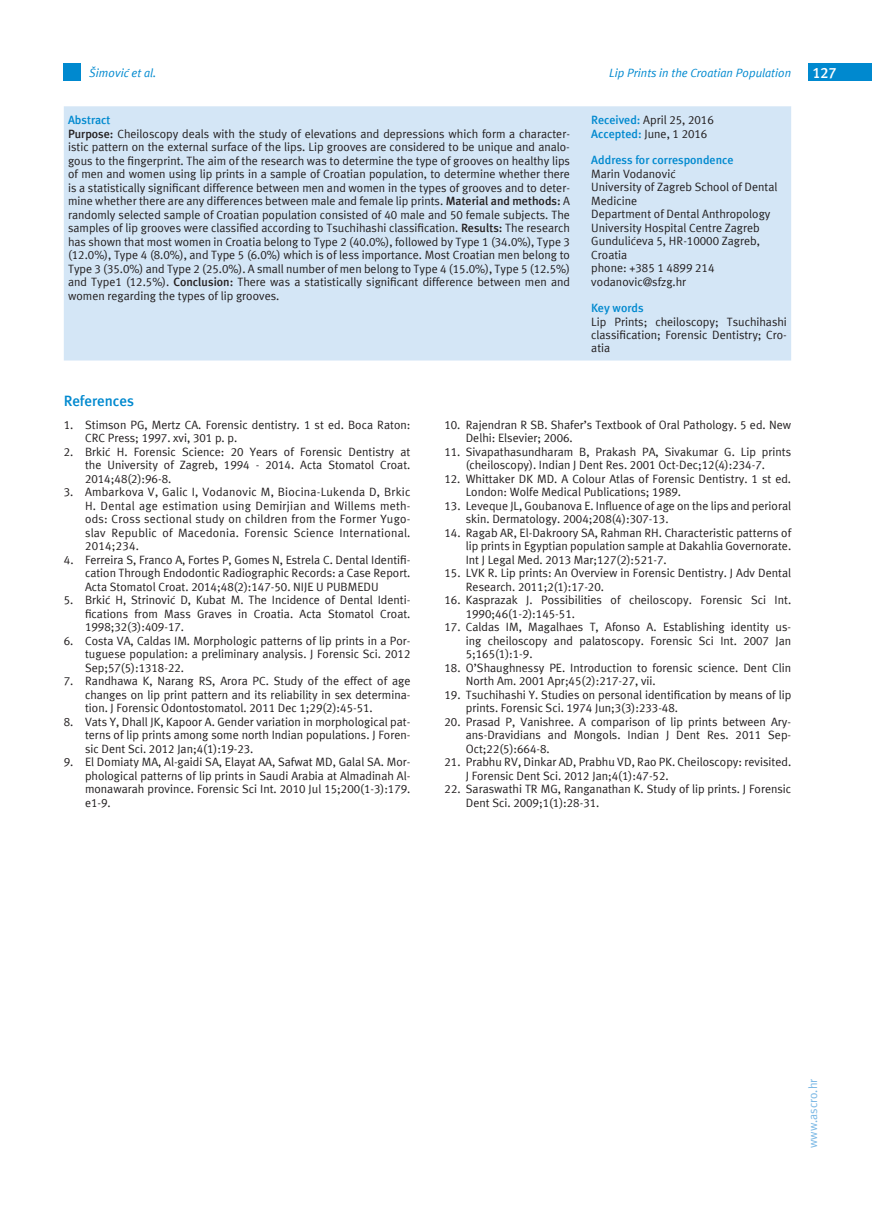
<style>
.page{position:relative;width:872px;height:1212px;background:#fff}
.page>*{position:absolute;margin:0;border:0;box-sizing:border-box;transform-origin:0 0}
.t1{font:700 15px "Meta ASC";color:#0089cf}
.t2{font:700 15px "Meta ASC";color:#fff}
.t3{font:12px/13.5px "Meta ASC";color:#231f20}
.t4{font:italic 12px "Meta ASC";color:#0089cf}
.t5{font:700 12px "Meta ASC";color:#0089cf}
.t6{font:12px "Meta ASC";color:#77b6e4}
.s1{font-weight:700;color:#0089cf}
.s2{font-weight:700}
</style>
<div class="page">
<div style="left:64px;top:64px;width:17px;height:17px;background:#0089cf"></div>
<div style="left:808px;top:64px;width:64px;height:17px;background:#0089cf"></div>
<div style="left:64px;top:106px;width:727px;height:254px;background:#d4e6f6"></div>
<p class="t4" style="left:89px;top:66px;width:69px">Šimović et al.</p>
<p class="t4" style="left:609px;top:66px;width:183px">Lip Prints in the Croatian Population</p>
<p class="t2" style="left:812px;top:64px;width:26px">127</p>
<p class="t3" style="left:68px;top:113px;width:503px"><span class="s1">Abstract<br></span><span class="s2">Purpose:</span> Cheiloscopy deals with the study of elevations and depressions which form a character&shy;istic pattern on the external surface of the lips. Lip grooves are considered to be unique and analo&shy;gous to the fingerprint. The aim of the research was to determine the type of grooves on healthy lips of men and women using lip prints in a sample of Croatian population, to determine whether there is a statistically significant difference between men and women in the types of grooves and to deter&shy;mine whether there are any differences between male and female lip prints. <span class="s2">Material and methods:</span> A randomly selected sample of Croatian population consisted of 40 male and 50 female subjects. The samples of lip grooves were classified according to Tsuchihashi classification. <span class="s2">Results:</span> The research has shown that most women in Croatia belong to Type 2 (40.0%), followed by Type 1 (34.0%), Type 3 (12.0%), Type 4 (8.0%), and Type 5 (6.0%) which is of less importance. Most Croatian men belong to Type 3 (35.0%) and Type 2 (25.0%). A small number of men belong to Type 4 (15.0%), Type 5 (12.5%) and Type1 (12.5%). <span class="s2">Conclusion:</span> There was a statistically significant difference between men and women regarding the types of lip grooves.</p>
<p class="t3" style="left:591px;top:113px;width:124px"><span class="s1">Received:</span> April 25, 2016<br><span class="s1">Accepted:</span> June, 1 2016</p>
<p class="t5" style="left:591px;top:153px;width:144px">Address for correspondence</p>
<p class="t3" style="left:591px;top:167px;width:188px">Marin Vodanović<br>University of Zagreb School of Dental<br>Medicine<br>Department of Dental Anthropology<br>University Hospital Centre Zagreb<br>Gundulićeva 5, HR-10000 Zagreb,<br>Croatia<br>phone: +385 1 4899 214 vodanovic@sfzg.hr</p>
<p class="t5" style="left:591px;top:301px;width:54px">Key words</p>
<p class="t3" style="left:591px;top:315px;width:197px;text-align:justify">Lip Prints; cheiloscopy; Tsuchihashi classification; Forensic Dentistry; Cro&shy;atia</p>
<p class="t1" style="left:64px;top:392px;width:72px">References</p>
<p class="t3" style="left:85px;top:418px;width:327px;text-indent:-21px">1. Stimson PG, Mertz CA. Forensic dentistry. 1 st ed. Boca Raton:<br>CRC Press; 1997. xvi, 301 p. p.</p>
<p class="t3" style="left:85px;top:445px;width:327px;text-align:justify;text-indent:-21px">2. Brkić H. Forensic Science: 20 Years of Forensic Dentistry at the University of Zagreb, 1994 - 2014. Acta Stomatol Croat.<br>2014;48(2):96-8.</p>
<p class="t3" style="left:85px;top:485px;width:327px;text-align:justify;text-indent:-21px">3. Ambarkova V, Galic I, Vodanovic M, Biocina-Lukenda D, Brkic H. Dental age estimation using Demirjian and Willems meth&shy;ods: Cross sectional study on children from the Former Yugo&shy;slav Republic of Macedonia. Forensic Science International.<br>2014;234.</p>
<p class="t3" style="left:85px;top:553px;width:327px;text-align:justify;text-indent:-21px">4. Ferreira S, Franco A, Fortes P, Gomes N, Estrela C. Dental Identifi&shy;cation Through Endodontic Radiographic Records: a Case Report.<br>Acta Stomatol Croat. 2014;48(2):147-50. NIJE U PUBMEDU</p>
<p class="t3" style="left:85px;top:593px;width:327px;text-align:justify;text-indent:-21px">5. Brkić H, Strinović D, Kubat M. The Incidence of Dental Identi&shy;fications from Mass Graves in Croatia. Acta Stomatol Croat.<br>1998;32(3):409-17.</p>
<p class="t3" style="left:85px;top:634px;width:327px;text-align:justify;text-indent:-21px">6. Costa VA, Caldas IM. Morphologic patterns of lip prints in a Por&shy;tuguese population: a preliminary analysis. J Forensic Sci. 2012<br>Sep;57(5):1318-22.</p>
<p class="t3" style="left:85px;top:674px;width:327px;text-align:justify;text-indent:-21px">7. Randhawa K, Narang RS, Arora PC. Study of the effect of age changes on lip print pattern and its reliability in sex determina&shy;tion. J Forensic Odontostomatol. 2011 Dec 1;29(2):45-51.</p>
<p class="t3" style="left:85px;top:715px;width:327px;text-align:justify;text-indent:-21px">8. Vats Y, Dhall JK, Kapoor A. Gender variation in morphological pat&shy;terns of lip prints among some north Indian populations. J Foren&shy;sic Dent Sci. 2012 Jan;4(1):19-23.</p>
<p class="t3" style="left:85px;top:755px;width:327px;text-align:justify;text-indent:-21px">9. El Domiaty MA, Al-gaidi SA, Elayat AA, Safwat MD, Galal SA. Mor&shy;phological patterns of lip prints in Saudi Arabia at Almadinah Al&shy;monawarah province. Forensic Sci Int. 2010 Jul 15;200(1-3):179. e1-9.</p>
<p class="t3" style="left:466px;top:418px;width:327px;text-indent:-21px">10. Rajendran R SB. Shafer’s Textbook of Oral Pathology. 5 ed. New<br>Delhi: Elsevier; 2006.</p>
<p class="t3" style="left:444px;top:445px;width:348px;text-align:center">11. Sivapathasundharam B, Prakash PA, Sivakumar G. Lip prints (cheiloscopy). Indian J Dent Res. 2001 Oct-Dec;12(4):234-7.</p>
<p class="t3" style="left:466px;top:472px;width:327px;text-indent:-21px">12. Whittaker DK MD. A Colour Atlas of Forensic Dentistry. 1 st ed.<br>London: Wolfe Medical Publications; 1989.</p>
<p class="t3" style="left:466px;top:499px;width:327px;text-indent:-21px">13. Leveque JL, Goubanova E. Influence of age on the lips and perioral skin. Dermatology. 2004;208(4):307-13.</p>
<p class="t3" style="left:466px;top:526px;width:327px;text-align:justify;text-indent:-21px">14. Ragab AR, El-Dakroory SA, Rahman RH. Characteristic patterns of lip prints in Egyptian population sample at Dakahlia Governorate.<br>Int J Legal Med. 2013 Mar;127(2):521-7.</p>
<p class="t3" style="left:466px;top:566px;width:327px;text-indent:-21px">15. LVK R. Lip prints: An Overview in Forensic Dentistry. J Adv Dental<br>Research. 2011;2(1):17-20.</p>
<p class="t3" style="left:466px;top:593px;width:327px;text-indent:-21px">16. Kasprazak J. Possibilities of cheiloscopy. Forensic Sci Int.<br>1990;46(1-2):145-51.</p>
<p class="t3" style="left:466px;top:620px;width:327px;text-align:justify;text-indent:-21px">17. Caldas IM, Magalhaes T, Afonso A. Establishing identity us&shy;ing cheiloscopy and palatoscopy. Forensic Sci Int. 2007 Jan 5;165(1):1-9.</p>
<p class="t3" style="left:466px;top:661px;width:327px;text-indent:-21px">18. O’Shaughnessy PE. Introduction to forensic science. Dent Clin<br>North Am. 2001 Apr;45(2):217-27, vii.</p>
<p class="t3" style="left:466px;top:688px;width:327px;text-indent:-21px">19. Tsuchihashi Y. Studies on personal identification by means of lip prints. Forensic Sci. 1974 Jun;3(3):233-48.</p>
<p class="t3" style="left:466px;top:715px;width:327px;text-align:justify;text-indent:-21px">20. Prasad P, Vanishree. A comparison of lip prints between Ary&shy;ans-Dravidians and Mongols. Indian J Dent Res. 2011 Sep-Oct;22(5):664-8.</p>
<p class="t3" style="left:466px;top:755px;width:327px;text-indent:-21px">21. Prabhu RV, Dinkar AD, Prabhu VD, Rao PK. Cheiloscopy: revisited.<br>J Forensic Dent Sci. 2012 Jan;4(1):47-52.</p>
<p class="t3" style="left:466px;top:782px;width:327px;text-indent:-21px">22. Saraswathi TR MG, Ranganathan K. Study of lip prints. J Forensic<br>Dent Sci. 2009;1(1):28-31.</p>
<p class="t6" style="left:806px;top:1148px;width:71px;rotate:-90deg">www.ascro.hr</p>
</div>
